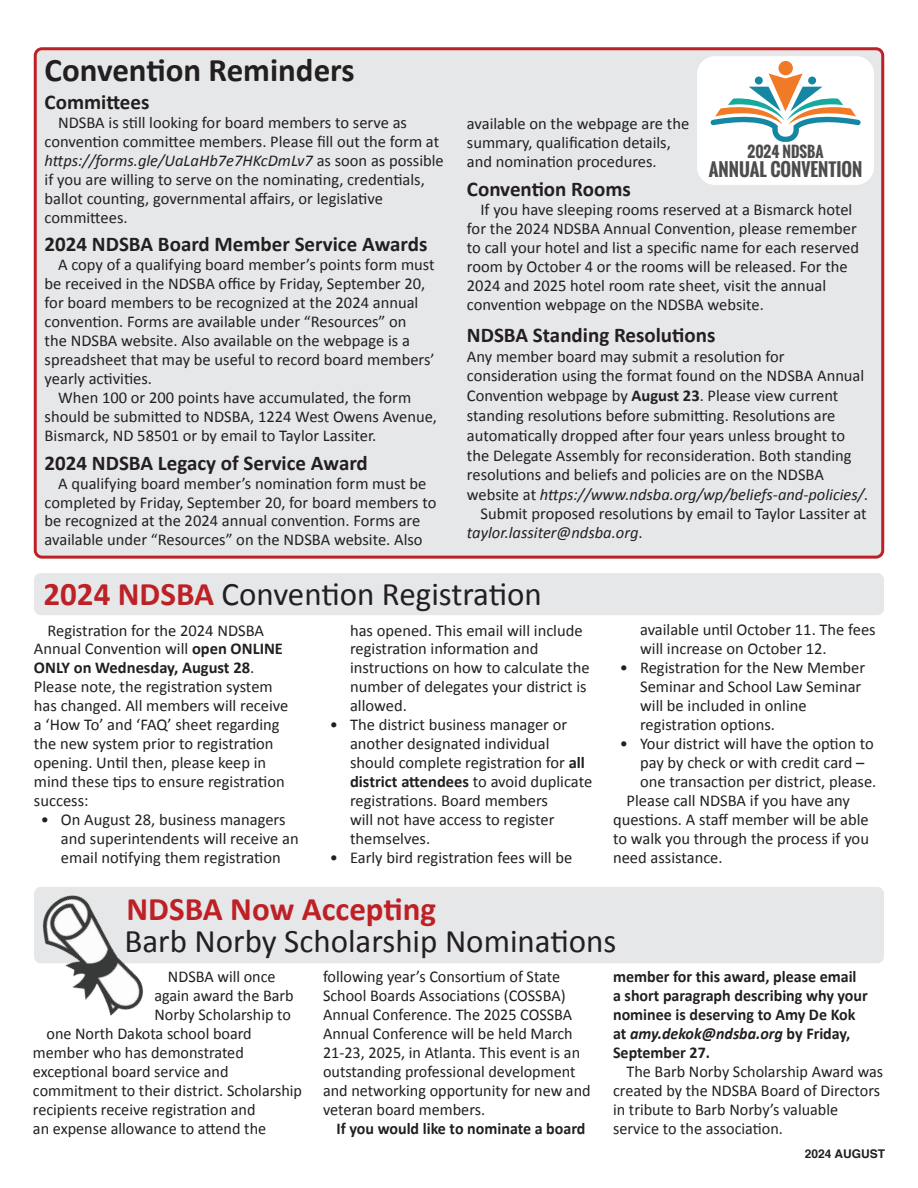
<style>
.page{position:relative;width:918px;height:1188px;background:#fff}
.page>*{position:absolute;margin:0;border:0;box-sizing:border-box;transform-origin:0 0}
.t1{font:33px "Calibri";color:#231f20}
.t2{font:700 33px "Calibri";color:#231f20}
.t3{font:700 33px "Calibri";color:#bd2126}
.t4{font:700 21px "Calibri";color:#231f20}
.t5{font:700 17.85px "Oswald";color:#4d4d4d}
.t6{font:16.5px/18.9px "Calibri";color:#231f20}
.t7{font:700 16.5px/19px "Calibri";color:#231f20}
.t8{font:700 15px "Oswald";color:#4d4d4d}
.t9{font:700 12px "Helvetica";color:#231f20}
.s1{font-style:italic}
.s2{font-weight:700}
.s3{font-weight:700;color:#bd2126}
</style>
<div class="page">
<div style="left:35px;top:49px;width:848px;height:508px;background:#e6e7e9;border-radius:7px"></div>
<div style="left:34px;top:47px;width:850px;height:512px;border:3px solid #bd2126;border-radius:7px"></div>
<div style="left:697px;top:56px;width:177px;height:129px;background:#fff;border-radius:18px"></div>
<div style="left:778px;top:61px;width:15px;height:14px;background:#f17a26;border-radius:50%"></div>
<svg style="left:710px;top:73px;width:151px;height:69px"></svg>
<div style="left:34px;top:573px;width:850px;height:42px;background:#e6e7e9;border-radius:7px"></div>
<div style="left:34px;top:887px;width:850px;height:76px;background:#e6e7e9;border-radius:7px"></div>
<img style="left:35px;top:888px;width:109px;height:128px">
<p class="t2" style="left:45px;top:49px;width:312px">Convention Reminders</p>
<p class="t4" style="left:45px;top:89px;width:106px">Committees</p>
<p class="t6" style="left:45px;top:113px;width:401px;text-indent:14px">NDSBA is still looking for board members to serve as convention committee members. Please fill out the form at <span class="s1">https://forms.gle/UaLaHb7e7HKcDmLv7</span> as soon as possible if you are willing to serve on the nominating, credentials, ballot counting, governmental affairs, or legislative committees.</p>
<p class="t4" style="left:45px;top:231px;width:384px">2024 NDSBA Board Member Service Awards</p>
<p class="t6" style="left:45px;top:255px;width:392px;text-indent:14px">A copy of a qualifying board member’s points form must be received in the NDSBA office by Friday, September 20, for board members to be recognized at the 2024 annual convention. Forms are available under “Resources” on<br>the NDSBA website. Also available on the webpage is a spreadsheet that may be useful to record board members’ yearly activities.</p>
<p class="t6" style="left:45px;top:387px;width:394px;text-indent:14px">When 100 or 200 points have accumulated, the form should be submitted to NDSBA, 1224 West Owens Avenue,<br>Bismarck, ND 58501 or by email to Taylor Lassiter.</p>
<p class="t4" style="left:45px;top:450px;width:325px">2024 NDSBA Legacy of Service Award</p>
<p class="t6" style="left:45px;top:473px;width:393px;text-indent:14px">A qualifying board member’s nomination form must be completed by Friday, September 20, for board members to be recognized at the 2024 annual convention. Forms are available under “Resources” on the NDSBA website. Also</p>
<p class="t6" style="left:467px;top:114px;width:224px">available on the webpage are the summary, qualification details, and nomination procedures.</p>
<p class="t4" style="left:467px;top:176px;width:165px">Convention Rooms</p>
<p class="t6" style="left:467px;top:199px;width:394px;text-indent:14px">If you have sleeping rooms reserved at a Bismarck hotel for the 2024 NDSBA Annual Convention, please remember to call your hotel and list a specific name for each reserved room by October 4 or the rooms will be released. For the 2024 and 2025 hotel room rate sheet, visit the annual convention webpage on the NDSBA website.</p>
<p class="t4" style="left:467px;top:322px;width:250px">NDSBA Standing Resolutions</p>
<p class="t6" style="left:467px;top:345px;width:403px;line-height:19.8px">Any member board may submit a resolution for consideration using the format found on the NDSBA Annual Convention webpage by <span class="s2">August 23</span>. Please view current standing resolutions before submitting. Resolutions are automatically dropped after four years unless brought to the Delegate Assembly for reconsideration. Both standing resolutions and beliefs and policies are on the NDSBA website at <span class="s1">https://www.ndsba.org/wp/beliefs-and-policies/.</span></p>
<p class="t6" style="left:467px;top:504px;width:401px;text-indent:14px">Submit proposed resolutions by email to Taylor Lassiter at <span class="s1">taylor.lassiter@ndsba.org</span>.</p>
<p class="t8" style="left:748px;top:141px;width:78px">2024 NDSBA</p>
<p class="t5" style="left:709px;top:156px;width:155px">ANNUAL CONVENTION</p>
<p class="t1" style="left:43px;top:574px;width:500px"><span class="s3">2024 NDSBA</span> Convention Registration</p>
<p class="t6" style="left:350px;top:620px;width:241px">has opened. This email will include registration information and instructions on how to calculate the number of delegates your district is allowed.</p>
<p class="t6" style="left:350px;top:715px;width:244px;text-indent:-20px">• The district business manager or another designated individual should complete registration for <span class="s2">all district attendees</span> to avoid duplicate registrations. Board members<br>will not have access to register themselves.</p>
<p class="t6" style="left:330px;top:848px;width:244px">• Early bird registration fees will be</p>
<p class="t6" style="left:34px;top:620px;width:256px;text-indent:14px">Registration for the 2024 NDSBA<br>Annual Convention will <span class="s2">open ONLINE<br>ONLY on Wednesday, August 28</span>.<br>Please note, the registration system has changed. All members will receive a ‘How To’ and ‘FAQ’ sheet regarding the new system prior to registration opening. Until then, please keep in mind these tips to ensure registration success:</p>
<p class="t6" style="left:61px;top:809px;width:239px;text-indent:-20px">• On August 28, business managers and superintendents will receive an email notifying them registration</p>
<p class="t6" style="left:640px;top:619px;width:237px">available until October 11. The fees will increase on October 12.</p>
<p class="t6" style="left:640px;top:657px;width:227px;text-indent:-20px">• Registration for the New Member<br>Seminar and School Law Seminar will be included in online registration options.</p>
<p class="t6" style="left:640px;top:733px;width:238px;text-indent:-20px">• Your district will have the option to pay by check or with credit card – one transaction per district, please.</p>
<p class="t6" style="left:613px;top:790px;width:257px;text-indent:14px">Please call NDSBA if you have any questions. A staff member will be able to walk you through the process if you need assistance.</p>
<p class="t3" style="left:127px;top:889px;width:311px">NDSBA Now Accepting</p>
<p class="t1" style="left:124px;top:920px;width:494px">Barb Norby Scholarship Nominations</p>
<p class="t6" style="left:154px;top:967px;width:141px;text-align:center">NDSBA will once again award the Barb<br>Norby Scholarship to</p>
<p class="t6" style="left:33px;top:1024px;width:271px;text-indent:14px">one North Dakota school board member who has demonstrated exceptional board service and commitment to their district. Scholarship recipients receive registration and<br>an expense allowance to attend the</p>
<p class="t6" style="left:323px;top:967px;width:269px">following year’s Consortium of State School Boards Associations (COSSBA)<br>Annual Conference. The 2025 COSSBA Annual Conference will be held March 21-23, 2025, in Atlanta. This event is an outstanding professional development and networking opportunity for new and veteran board members.</p>
<p class="t7" style="left:337px;top:1118px;width:250px">If you would like to nominate a board</p>
<p class="t7" style="left:613px;top:967px;width:256px">member for this award, please email a short paragraph describing why your nominee is deserving to Amy De Kok at <span class="s1">amy.dekok@ndsba.org</span> by Friday,<br>September 27.</p>
<p class="t6" style="left:613px;top:1061px;width:272px;text-indent:14px">The Barb Norby Scholarship Award was created by the NDSBA Board of Directors in tribute to Barb Norby’s valuable service to the association.</p>
<p class="t9" style="left:805px;top:1145px;width:82px">2024 AUGUST</p>
</div>
